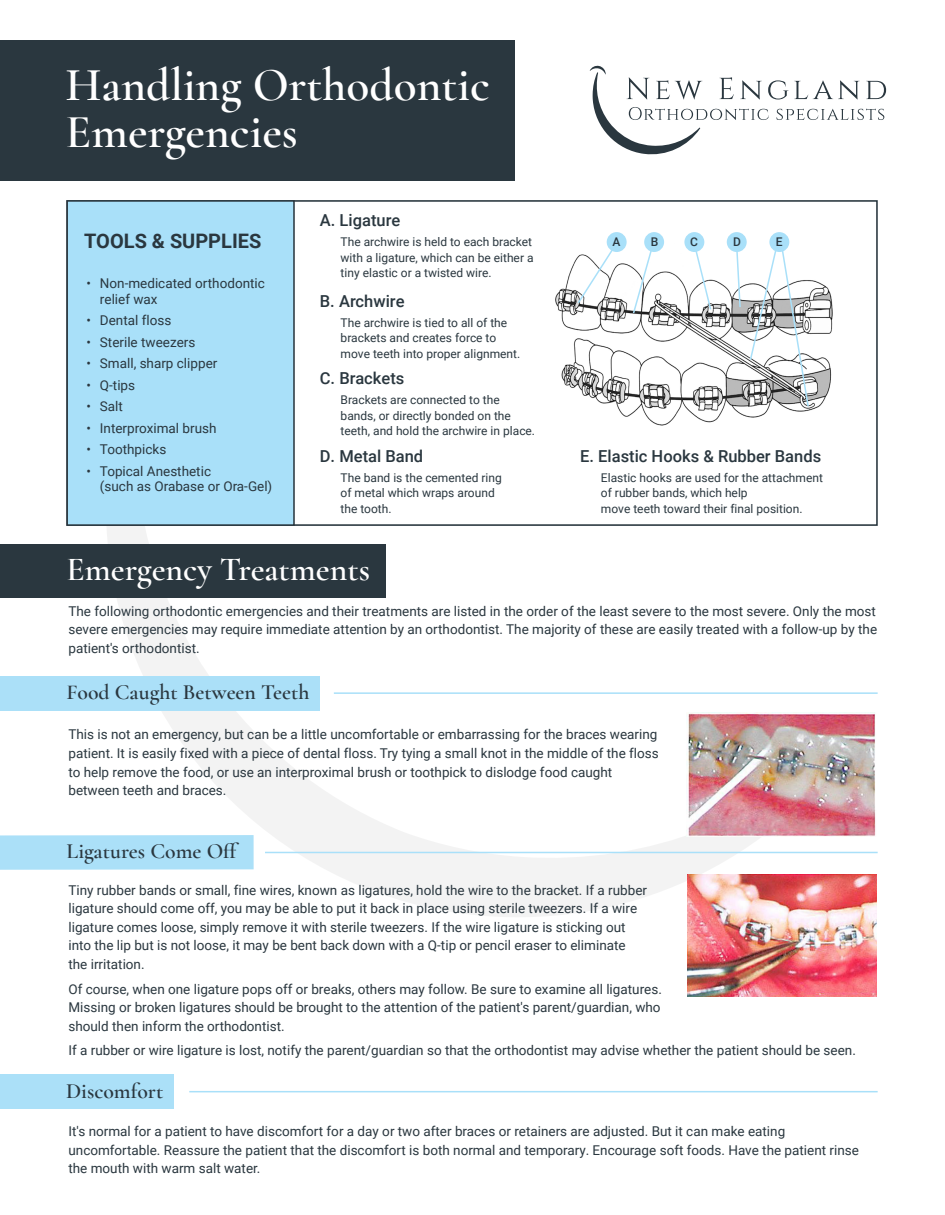
<style>
.page{position:relative;width:945px;height:1215px;background:#fff}
.page>*{position:absolute;margin:0;border:0;box-sizing:border-box;transform-origin:0 0}
.t1{font:600 47.4px/47.1px "Cormorant Garamond";color:#fff}
.t2{font:600 33.6px "Cormorant Garamond";color:#fff}
.t3{font:600 21.75px "Cormorant Garamond";color:#2a373f}
.t4{font:700 19.95px "Roboto";color:#2a373f}
.t5{font:500 16.5px "Roboto";color:#2a373f}
.t6{font:13.5px/18.6px "Roboto";color:#2a373f}
.t7{font:12px/15.6px "Roboto";color:#2a373f}
.t8{font:500 12px "Roboto";color:#2a373f}
</style>
<div class="page">
<svg style="left:106px;top:526px;width:753px;height:391px"></svg>
<div style="left:0;top:40px;width:514px;height:141px;background:#2a373f"></div>
<svg style="left:590px;top:65px;width:296px;height:90px"></svg>
<hr style="left:334px;top:692px;width:544px;height:2px;background:#a9e0f9">
<div style="left:66px;top:200px;width:812px;height:326px;background:#fff;border:2px solid #2a373f"></div>
<div style="left:66px;top:200px;width:229px;height:326px;background:#a9e0f9;border:2px solid #2a373f"></div>
<div style="left:0;top:545px;width:386px;height:53px;background:#2a373f"></div>
<div style="left:0;top:676px;width:320px;height:34px;background:#abe0f8"></div>
<hr style="left:265px;top:852px;width:613px;height:1px;background:#a9e0f9">
<div style="left:0;top:835px;width:254px;height:35px;background:#abe0f8"></div>
<img style="left:687px;top:712px;width:189px;height:125px">
<img style="left:687px;top:874px;width:189px;height:122px">
<img style="left:555px;top:245px;width:278px;height:181px">
<svg style="left:576px;top:246px;width:40px;height:59px"></svg>
<svg style="left:632px;top:248px;width:21px;height:67px"></svg>
<svg style="left:694px;top:248px;width:18px;height:63px"></svg>
<svg style="left:735px;top:251px;width:7px;height:58px"></svg>
<div style="left:607px;top:232px;width:20px;height:20px;background:#a9e0f9;border-radius:50%"></div>
<div style="left:644px;top:232px;width:20px;height:20px;background:#a9e0f9;border-radius:50%"></div>
<div style="left:684px;top:232px;width:20px;height:20px;background:#a9e0f9;border-radius:50%"></div>
<div style="left:727px;top:232px;width:20px;height:20px;background:#a9e0f9;border-radius:50%"></div>
<div style="left:769px;top:232px;width:20px;height:20px;background:#a9e0f9;border-radius:50%"></div>
<svg style="left:749px;top:247px;width:61px;height:161px"></svg>
<hr style="left:189px;top:1091px;width:689px;height:1px;background:#a9e0f9">
<div style="left:0;top:1075px;width:173px;height:34px;background:#abe0f8"></div>
<h1 class="t1" style="left:66px;top:66px;width:426px">Handling Orthodontic<br>Emergencies</h1>
<h3 class="t4" style="left:84px;top:233px;width:179px">TOOLS &amp; SUPPLIES</h3>
<p class="t6" style="left:100px;top:276px;width:166px;line-height:15.5px;text-indent:-14px">ï Non-medicated orthodontic relief wax</p>
<p class="t6" style="left:86px;top:310px;width:132px;line-height:21.5px">ï Dental floss<br>ï Sterile tweezers<br>ï Small, sharp clipper ï Q-tips<br>ï Salt<br>ï Interproximal brush ï Toothpicks<br>ï Topical Anesthetic</p>
<p class="t6" style="left:100px;top:478px;width:174px">(such as Orabase or Ora-Gel)</p>
<p class="t5" style="left:320px;top:214px;width:82px">A. Ligature</p>
<p class="t7" style="left:341px;top:235px;width:194px;text-align:justify">The archwire is held to each bracket with a ligature, which can be either a tiny elastic or a twisted wire.</p>
<p class="t7" style="left:341px;top:315px;width:181px">The archwire is tied to all of the brackets and creates force to move teeth into proper alignment.</p>
<p class="t5" style="left:320px;top:295px;width:86px">B. Archwire</p>
<p class="t5" style="left:320px;top:372px;width:86px">C. Brackets</p>
<p class="t7" style="left:341px;top:393px;width:196px">Brackets are connected to the bands, or directly bonded on the teeth, and hold the archwire in place.</p>
<p class="t5" style="left:320px;top:449px;width:105px">D. Metal Band</p>
<p class="t7" style="left:341px;top:470px;width:163px">The band is the cemented ring of metal which wraps around the tooth.</p>
<h2 class="t2" style="left:66px;top:556px;width:305px">Emergency Treatments</h2>
<p class="t8" style="left:613px;top:237px;width:9px">A</p>
<p class="t8" style="left:651px;top:237px;width:9px">B</p>
<p class="t8" style="left:690px;top:237px;width:9px">C</p>
<p class="t8" style="left:733px;top:237px;width:9px">D</p>
<p class="t8" style="left:776px;top:237px;width:8px">E</p>
<p class="t5" style="left:580px;top:449px;width:242px">E. Elastic Hooks &amp; Rubber Bands</p>
<p class="t7" style="left:601px;top:470px;width:224px">Elastic hooks are used for the attachment of rubber bands, which help<br>move teeth toward their final position.</p>
<p class="t6" style="left:68px;top:602px;width:810px;text-align:justify">The following orthodontic emergencies and their treatments are listed in the order of the least severe to the most severe. Only the most severe emergencies may require immediate attention by an orthodontist. The majority of these are easily treated with a follow-up by the patient's orthodontist.</p>
<h3 class="t3" style="left:67px;top:683px;width:244px">Food Caught Between Teeth</h3>
<p class="t6" style="left:68px;top:726px;width:592px">This is not an emergency, but can be a little uncomfortable or embarrassing for the braces wearing patient. It is easily fixed with a piece of dental floss. Try tying a small knot in the middle of the floss to help remove the food, or use an interproximal brush or toothpick to dislodge food caught between teeth and braces.</p>
<h3 class="t3" style="left:67px;top:838px;width:174px">Ligatures Come Off</h3>
<p class="t6" style="left:68px;top:881px;width:580px">Tiny rubber bands or small, fine wires, known as ligatures, hold the wire to the bracket. If a rubber ligature should come off, you may be able to put it back in place using sterile tweezers. If a wire ligature comes loose, simply remove it with sterile tweezers. If the wire ligature is sticking out into the lip but is not loose, it may be bent back down with a Q-tip or pencil eraser to eliminate the irritation.</p>
<p class="t6" style="left:68px;top:980px;width:595px;text-align:justify">Of course, when one ligature pops off or breaks, others may follow. Be sure to examine all ligatures.<br>Missing or broken ligatures should be brought to the attention of the patient's parent/guardian, who should then inform the orthodontist.</p>
<p class="t6" style="left:68px;top:1042px;width:789px">If a rubber or wire ligature is lost, notify the parent/guardian so that the orthodontist may advise whether the patient should be seen.</p>
<h3 class="t3" style="left:66px;top:1082px;width:99px">Discomfort</h3>
<p class="t6" style="left:68px;top:1123px;width:792px">It's normal for a patient to have discomfort for a day or two after braces or retainers are adjusted. But it can make eating uncomfortable. Reassure the patient that the discomfort is both normal and temporary. Encourage soft foods. Have the patient rinse the mouth with warm salt water.</p>
</div>
